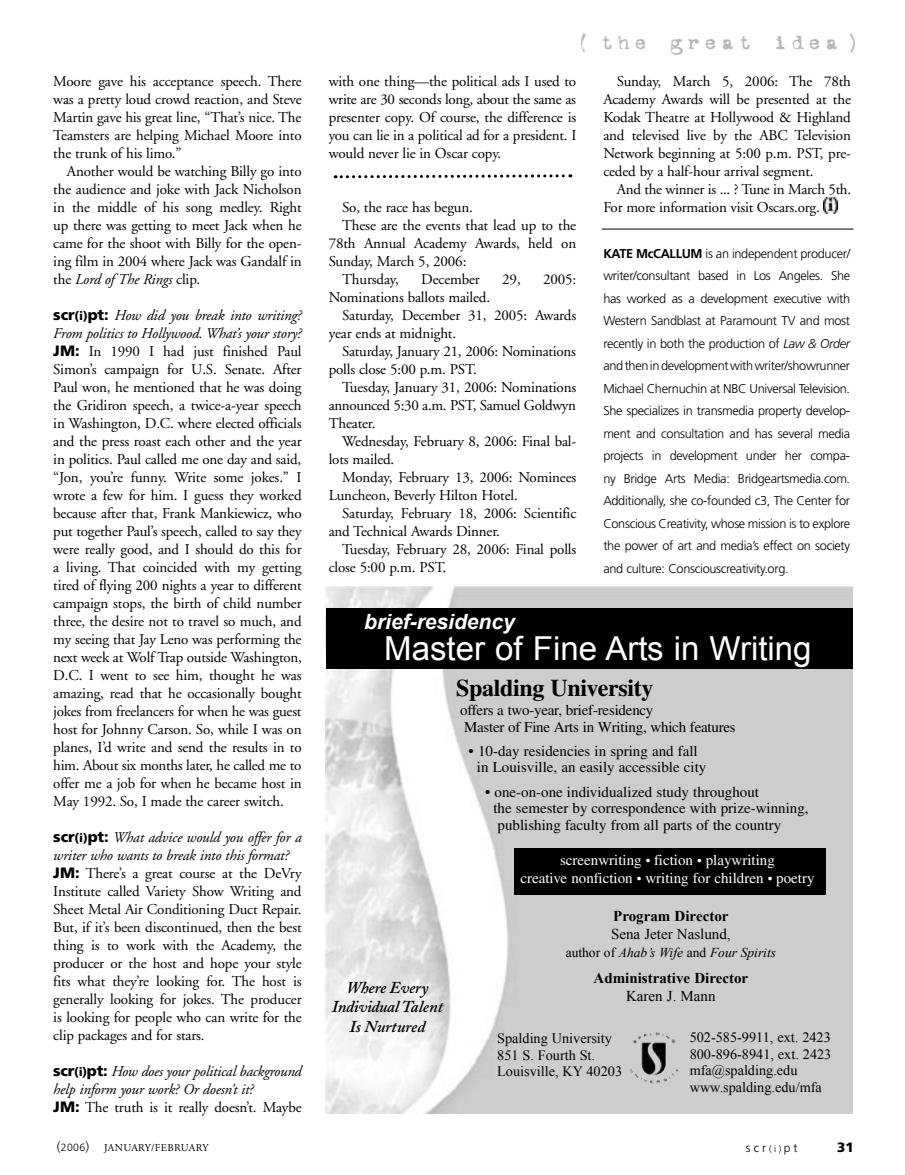
<style>
.page{position:relative;width:905px;height:1175px;background:#fff}
.page>*{position:absolute;margin:0;border:0;box-sizing:border-box;transform-origin:0 0}
.t1{font:33px "Arial";color:#fff}
.t2{font:700 24px "Times";letter-spacing:-.015em;color:#000}
.t3{font:italic 700 21px "Arial";color:#fff}
.t4{font:21px "Vintage Typewriter Two";letter-spacing:.215em;color:#b6b6b6}
.t5{font:italic 600 16.5px/19.8px "Adobe Caslon";letter-spacing:-.01em;color:#000;text-align:center}
.Body-PAS_Kern{font:15px/18px "Adobe Garamond";letter-spacing:-.01em;color:#000;text-align:justify}
.t6{font:15px/16.5px "Times";color:#000}
.Body-PAS_Kern-2{font:italic 15px/18px "Adobe Garamond";letter-spacing:-.01em;color:#000}
.t7{font:15px/18px "Times";color:#fff;text-align:center}
.t8{font:700 15px/18px "Times New Roman";color:#000;text-align:center}
.t9{font:15px/18.3px "Times New Roman";color:#000}
.t10{font:14.25px/16.5px "Times New Roman";color:#000}
.t11{font:italic 13.5px "Times New Roman";color:#000}
.t12{font:900 13.5px "Frutiger";color:#000}
.Regular_Article_AUTHOR_BIO{font:300 12.75px/22.5px "Frutiger";letter-spacing:-.025em;color:#000;text-align:justify}
.t13{font:300 12.15px "Frutiger";color:#000}
.t14{font:10.5px "Adobe Garamond";letter-spacing:.03em;color:#000}
.s1{font-style:italic}
.s2{font-family:"Frutiger";font-weight:900;font-style:normal}
.s3{font-family:"Frutiger";font-weight:900;font-style:normal;font-size:12px}
.s4{font-family:"Frutiger";font-weight:900}
.s5{font-weight:700}
.s6{font-size:13.5px}
.s7{font-style:normal}
.s8{font-weight:400}
.s9{font-family:"Frutiger";font-weight:300;font-size:13.5px}
.s10{font-family:"Frutiger";font-weight:300}
.s11{font-size:9.45px}
</style>
<div class="page">
<hr style="left:601px;top:229px;width:252px;height:1px;background:#000">
<img style="left:823px;top:198px;width:14px;height:15px">
<img style="left:326px;top:587px;width:526px;height:526px">
<div style="left:326px;top:608px;width:526px;height:61px;background:#000"></div>
<img style="left:629px;top:1032px;width:49px;height:51px">
<div style="left:514px;top:847px;width:312px;height:47px;background:#000"></div>
<svg style="left:335px;top:174px;width:236px;height:5px"></svg>
<p class="Body-PAS_Kern" style="left:53px;top:72px;width:250px">Moore gave his acceptance speech. There was a pretty loud crowd reaction, and Steve Martin gave his great line, “That’s nice. The Teamsters are helping Michael Moore into the trunk of his limo.”</p>
<p class="Body-PAS_Kern" style="left:53px;top:162px;width:250px;text-indent:14px">Another would be watching Billy go into the audience and joke with Jack Nicholson in the middle of his song medley. Right up there was getting to meet Jack when he came for the shoot with Billy for the open&shy;ing film in 2004 where Jack was Gandalf in the <span class="s1">Lord of The Rings</span> clip.</p>
<p class="Body-PAS_Kern-2" style="left:53px;top:306px;width:250px"><span class="s2">scr</span><span class="s3">(i)</span><span class="s2">pt:</span> How did you break into writing?<br>From politics to Hollywood. What’s your story?</p>
<p class="Body-PAS_Kern" style="left:53px;top:342px;width:250px"><span class="s4">JM:</span> In 1990 I had just finished Paul Simon’s campaign for U.S. Senate. After Paul won, he mentioned that he was doing the Gridiron speech, a twice-a-year speech in Washington, D.C. where elected officials and the press roast each other and the year in politics. Paul called me one day and said, “Jon, you’re funny. Write some jokes.” I wrote a few for him. I guess they worked because after that, Frank Mankiewicz, who put together Paul’s speech, called to say they were really good, and I should do this for a living. That coincided with my getting tired of flying 200 nights a year to different campaign stops, the birth of child number three, the desire not to travel so much, and my seeing that Jay Leno was performing the next week at Wolf Trap outside Washington, D.C. I went to see him, thought he was amazing, read that he occasionally bought jokes from freelancers for when he was guest host for Johnny Carson. So, while I was on planes, I’d write and send the results in to him. About six months later, he called me to offer me a job for when he became host in May 1992. So, I made the career switch.</p>
<p class="Body-PAS_Kern-2" style="left:53px;top:828px;width:250px"><span class="s2">scr</span><span class="s3">(i)</span><span class="s2">pt:</span> What advice would you offer for a writer who wants to break into this format?</p>
<p class="Body-PAS_Kern" style="left:53px;top:864px;width:250px"><span class="s4">JM:</span> There’s a great course at the DeVry Institute called Variety Show Writing and Sheet Metal Air Conditioning Duct Repair.<br>But, if it’s been discontinued, then the best thing is to work with the Academy, the producer or the host and hope your style fits what they’re looking for. The host is generally looking for jokes. The producer is looking for people who can write for the clip packages and for stars.</p>
<p class="Body-PAS_Kern-2" style="left:53px;top:1062px;width:250px"><span class="s2">scr</span><span class="s3">(i)</span><span class="s2">pt:</span> How does your political background help inform your work? Or doesn’t it?</p>
<p class="Body-PAS_Kern" style="left:53px;top:1098px;width:250px"><span class="s4">JM:</span> The truth is it really doesn’t. Maybe</p>
<p class="t4" style="left:577px;top:31px;width:283px">( the great idea )</p>
<p class="Body-PAS_Kern" style="left:328px;top:72px;width:249px">with one thing—the political ads I used to write are 30 seconds long, about the same as presenter copy. Of course, the difference is you can lie in a political ad for a president. I would never lie in Oscar copy.</p>
<p class="Body-PAS_Kern" style="left:342px;top:198px;width:132px">So, the race has begun.</p>
<p class="Body-PAS_Kern" style="left:328px;top:216px;width:249px;text-indent:14px">These are the events that lead up to the 78th Annual Academy Awards, held on Sunday, March 5, 2006:</p>
<p class="Body-PAS_Kern" style="left:342px;top:270px;width:58px">Thursday,</p>
<p class="Body-PAS_Kern" style="left:421px;top:270px;width:60px">December</p>
<p class="Body-PAS_Kern" style="left:502px;top:270px;width:20px">29,</p>
<p class="Body-PAS_Kern" style="left:543px;top:270px;width:35px">2005:</p>
<p class="Body-PAS_Kern" style="left:328px;top:288px;width:163px">Nominations ballots mailed.</p>
<p class="Body-PAS_Kern" style="left:328px;top:306px;width:249px;text-indent:14px">Saturday, December 31, 2005: Awards year ends at midnight.</p>
<p class="Body-PAS_Kern" style="left:328px;top:342px;width:249px;text-indent:14px">Saturday, January 21, 2006: Nominations polls close 5:00 p.m. PST.</p>
<p class="Body-PAS_Kern" style="left:328px;top:378px;width:249px;text-indent:14px">Tuesday, January 31, 2006: Nominations announced 5:30 a.m. PST, Samuel Goldwyn Theater.</p>
<p class="Body-PAS_Kern" style="left:328px;top:432px;width:249px;text-indent:14px">Wednesday, February 8, 2006: Final bal&shy;lots mailed.</p>
<p class="Body-PAS_Kern" style="left:328px;top:468px;width:249px;text-indent:14px">Monday, February 13, 2006: Nominees<br>Luncheon, Beverly Hilton Hotel.</p>
<p class="Body-PAS_Kern" style="left:328px;top:504px;width:249px;text-indent:14px">Saturday, February 18, 2006: Scientific and Technical Awards Dinner.</p>
<p class="Body-PAS_Kern" style="left:328px;top:540px;width:249px;text-indent:14px">Tuesday, February 28, 2006: Final polls close 5:00 p.m. PST.</p>
<p class="Body-PAS_Kern" style="left:603px;top:72px;width:249px;text-indent:14px">Sunday, March 5, 2006: The 78th Academy Awards will be presented at the Kodak Theatre at Hollywood &amp; Highland and televised live by the ABC Television Network beginning at 5:00 p.m. PST, pre&shy;ceded by a half-hour arrival segment.</p>
<p class="Body-PAS_Kern" style="left:603px;top:180px;width:249px;text-indent:14px">And the winner is ... ? Tune in March 5th.<br>For more information visit Oscars.org.</p>
<p class="Regular_Article_AUTHOR_BIO" style="left:603px;top:242px;width:248px"><span class="s5">KATE McCALLUM</span> is an independent producer/ writer/consultant based in Los Angeles. She has worked as a development executive with Western Sandblast at Paramount TV and most recently in both the production of <span class="s1">Law &amp; Order </span>and then in development with writer/showrunner Michael Chernuchin at NBC Universal Television.<br>She specializes in transmedia property develop&shy;ment and consultation and has several media projects in development under her compa&shy;ny Bridge Arts Media: Bridgeartsmedia.com.<br>Additionally, she co-founded c3, The Center for Conscious Creativity, whose mission is to explore the power of art and media’s effect on society and culture: Consciouscreativity.org.</p>
<p class="t3" style="left:364px;top:608px;width:152px">brief-residency</p>
<p class="t1" style="left:384px;top:626px;width:429px">Master of Fine Arts in Writing</p>
<p class="t5" style="left:332px;top:977px;width:113px">Where Every<br>Individual Talent<br>Is Nurtured</p>
<p class="t2" style="left:456px;top:673px;width:199px">Spalding University</p>
<p class="t6" style="left:460px;top:702px;width:277px">offers a two-year, brief-residency<br>Master of Fine Arts in Writing, which features</p>
<p class="t6" style="left:468px;top:742px;width:239px;text-align:center">• 10-day residencies in spring and fall in Louisville, an easily accessible city</p>
<p class="t6" style="left:493px;top:783px;width:317px;text-indent:-8px">• one-on-one individualized study throughout<br>the semester by correspondence with prize-winning, publishing faculty from all parts of the country</p>
<p class="t7" style="left:520px;top:850px;width:295px">screenwriting <span class="s6">•</span> fiction <span class="s6">•</span> playwriting<br>creative nonfiction <span class="s6">•</span> writing for children <span class="s6">•</span> poetry</p>
<p class="t9" style="left:611px;top:906px;width:121px"><span class="s5">Program Director<br></span>Sena Jeter Naslund,</p>
<p class="t11" style="left:565px;top:943px;width:212px"><span class="s7">author of</span> Ahab’s Wife <span class="s7">and</span> Four Spirits</p>
<p class="t8" style="left:593px;top:968px;width:156px">Administrative Director<br><span class="s8">Karen J. Mann</span></p>
<p class="t10" style="left:497px;top:1029px;width:126px">Spalding University<br>851 S. Fourth St.<br>Louisville, KY 40203</p>
<p class="t10" style="left:689px;top:1029px;width:143px">502-585-9911, ext. 2423<br>800-896-8941, ext. 2423 mfa@spalding.edu www.spalding.edu/mfa</p>
<p class="t14" style="left:57px;top:1142px;width:153px"><span class="s9">(</span><span class="s10">2006</span><span class="s9">)</span> JANUARY/FEBRUARY</p>
<p class="t13" style="left:746px;top:1141px;width:53px">scr<span class="s11">(i)</span>pt</p>
<p class="t12" style="left:837px;top:1139px;width:18px">31</p>
</div>
